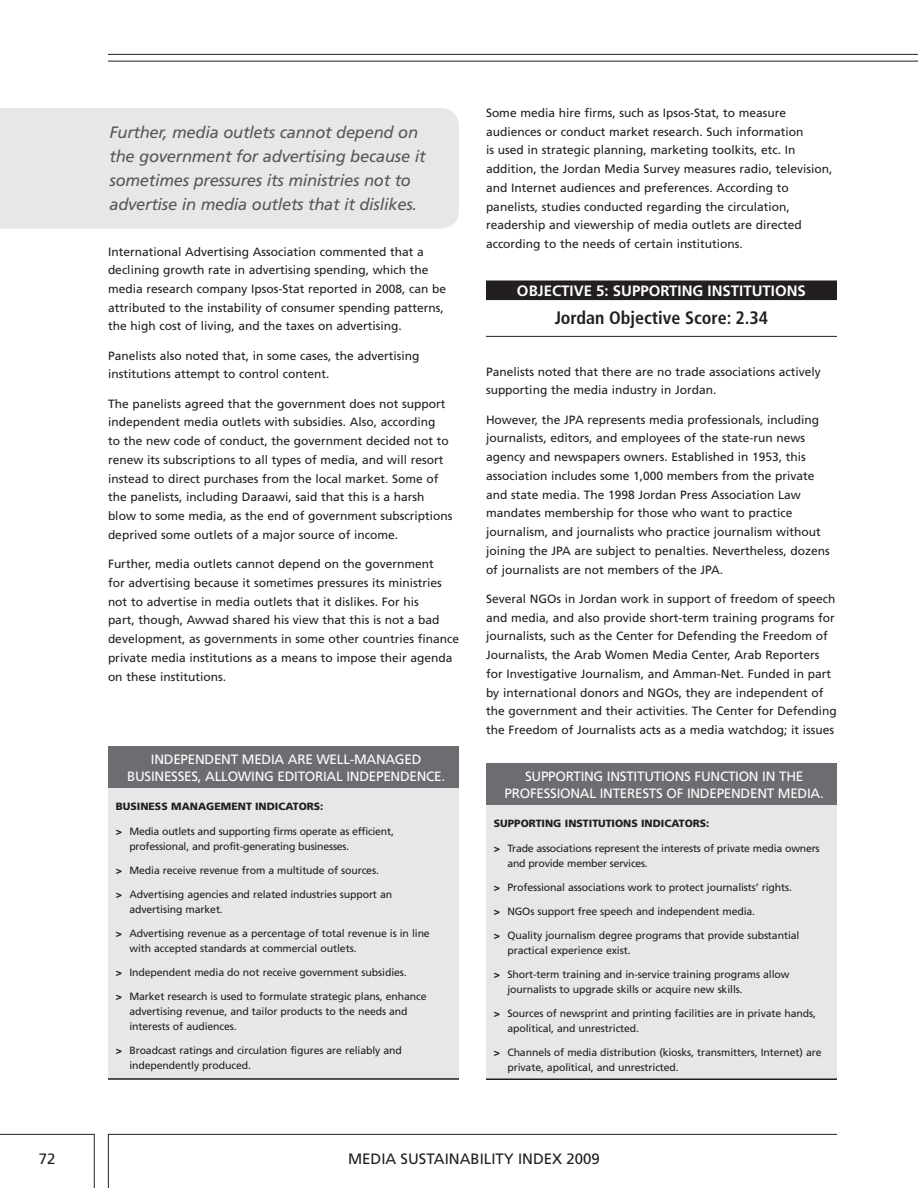
<style>
.page{position:relative;width:918px;height:1188px;background:#fff}
.page>*{position:absolute;margin:0;border:0;box-sizing:border-box;transform-origin:0 0}
.t1{font:700 condensed 18px "Frutiger LT Std";color:#231f20}
.t2{font:italic 16.5px/24px "Frutiger LT Std";letter-spacing:-.015em;color:#57585a}
.t3{font:700 15px "Frutiger LT Std";color:#fff}
.t4{font:15px "Frutiger LT Std";color:#231f20}
.t5{font:13.5px "Frutiger LT Std";letter-spacing:-.02em;color:#fff}
.t6{font:12px/18.8px "Frutiger LT Std";color:#231f20}
.t7{font:10.5px/15px "Frutiger LT Std";letter-spacing:-.01em;color:#231f20}
.t8{font:900 10.5px "Frutiger LT Std";color:#231f20}
.s1{font-weight:900}
</style>
<div class="page">
<hr style="left:108px;top:1134px;width:729px;height:1px;background:#231f20">
<hr style="left:0;top:1134px;width:94px;height:1px;background:#231f20">
<hr style="left:94px;top:1134px;width:1px;height:54px;background:#231f20">
<hr style="left:108px;top:1134px;width:1px;height:54px;background:#231f20">
<hr style="left:108px;top:61px;width:810px;height:1px;background:#231f20">
<hr style="left:108px;top:54px;width:810px;height:1px;background:#231f20">
<div style="left:486px;top:280px;width:351px;height:16px;background:#231f20"></div>
<div style="left:486px;top:295px;width:351px;height:5px;background:#231f20"></div>
<hr style="left:486px;top:336px;width:351px;height:1px;background:#231f20">
<div style="left:108px;top:781px;width:351px;height:299px;background:#e6e7e9"></div>
<div style="left:108px;top:747px;width:351px;height:41px;background:#6c6d70"></div>
<hr style="left:108px;top:1078px;width:351px;height:2px;background:#231f20">
<div style="left:486px;top:798px;width:351px;height:282px;background:#e6e7e9"></div>
<div style="left:486px;top:764px;width:351px;height:41px;background:#6c6d70"></div>
<hr style="left:486px;top:1078px;width:351px;height:2px;background:#231f20">
<div style="left:0;top:108px;width:459px;height:121px;background:#e6e7e9"></div>
<h2 class="t2" style="left:110px;top:121px;width:318px">Further, media outlets cannot depend on the government for advertising because it sometimes pressures its ministries not to advertise in media outlets that it dislikes.</h2>
<p class="t6" style="left:108px;top:242px;width:340px">International Advertising Association commented that a declining growth rate in advertising spending, which the media research company Ipsos-Stat reported in 2008, can be attributed to the instability of consumer spending patterns, the high cost of living, and the taxes on advertising.</p>
<p class="t6" style="left:108px;top:346px;width:313px">Panelists also noted that, in some cases, the advertising institutions attempt to control content.</p>
<p class="t6" style="left:108px;top:394px;width:346px">The panelists agreed that the government does not support independent media outlets with subsidies. Also, according<br>to the new code of conduct, the government decided not to renew its subscriptions to all types of media, and will resort instead to direct purchases from the local market. Some of the panelists, including Daraawi, said that this is a harsh blow to some media, as the end of government subscriptions deprived some outlets of a major source of income.</p>
<p class="t6" style="left:108px;top:555px;width:353px">Further, media outlets cannot depend on the government<br>for advertising because it sometimes pressures its ministries not to advertise in media outlets that it dislikes. For his<br>part, though, Awwad shared his view that this is not a bad development, as governments in some other countries finance private media institutions as a means to impose their agenda on these institutions.</p>
<p class="t5" style="left:151px;top:752px;width:175px">Independent media are well</p>
<p class="t5" style="left:350px;top:752px;width:73px">-manage d</p>
<p class="t5" style="left:127px;top:768px;width:8px">busi</p>
<p class="t5" style="left:155px;top:768px;width:17px">nesses</p>
<p class="t5" style="left:198px;top:768px;width:249px">, allowing editorial independence.</p>
<p class="t8" style="left:116px;top:800px;width:209px">BUSINESS MANAGEMENT INDICATORS:</p>
<p class="t7" style="left:129px;top:824px;width:266px;text-indent:-14px"><span class="s1">&gt;</span> Media outlets and supporting firms operate as efficient, professional, and profit-generating businesses.</p>
<p class="t7" style="left:116px;top:863px;width:265px"><span class="s1">&gt;</span> Media receive revenue from a multitude of sources.</p>
<p class="t7" style="left:129px;top:887px;width:264px;text-indent:-14px"><span class="s1">&gt;</span> Advertising agencies and related industries support an advertising market.</p>
<p class="t7" style="left:129px;top:926px;width:302px;text-indent:-14px"><span class="s1">&gt;</span> Advertising revenue as a percentage of total revenue is in line with accepted standards at commercial outlets.</p>
<p class="t7" style="left:116px;top:965px;width:292px"><span class="s1">&gt;</span> Independent media do not receive government subsidies.</p>
<p class="t7" style="left:129px;top:989px;width:299px;text-indent:-14px"><span class="s1">&gt;</span> Market research is used to formulate strategic plans, enhance advertising revenue, and tailor products to the needs and interests of audiences.</p>
<p class="t7" style="left:129px;top:1043px;width:274px;text-indent:-14px"><span class="s1">&gt;</span> Broadcast ratings and circulation figures are reliably and independently produced.</p>
<p class="t6" style="left:486px;top:104px;width:348px">Some media hire firms, such as Ipsos-Stat, to measure audiences or conduct market research. Such information<br>is used in strategic planning, marketing toolkits, etc. In addition, the Jordan Media Survey measures radio, television, and Internet audiences and preferences. According to panelists, studies conducted regarding the circulation, readership and viewership of media outlets are directed according to the needs of certain institutions.</p>
<p class="t3" style="left:517px;top:281px;width:21px">OBJECTIVE</p>
<p class="t3" style="left:596px;top:281px;width:35px">5: SUPPORTING</p>
<p class="t3" style="left:708px;top:281px;width:14px">INSTITUTIONS</p>
<h1 class="t1" style="left:555px;top:307px;width:215px">Jordan Objective Score: 2.34</h1>
<p class="t6" style="left:486px;top:362px;width:336px">Panelists noted that there are no trade associations actively supporting the media industry in Jordan.</p>
<p class="t6" style="left:486px;top:410px;width:345px">However, the JPA represents media professionals, including journalists, editors, and employees of the state-run news agency and newspapers owners. Established in 1953, this association includes some 1,000 members from the private and state media. The 1998 Jordan Press Association Law mandates membership for those who want to practice journalism, and journalists who practice journalism without joining the JPA are subject to penalties. Nevertheless, dozens of journalists are not members of the JPA.</p>
<p class="t6" style="left:486px;top:589px;width:352px">Several N GOs in Jordan work in support of freedom of speech and media, and also provide short-term training programs for journalists, such as the Center for Defending the Freedom of Journalists, the Arab Women Media Center, Arab Reporters for Investigative Journalism, and Amman-Net. Funded in part by international donors and NGOs, they are independent of the government and their activities. The Center for Defending the Freedom of Journalists acts as a media watchdog; it issues</p>
<p class="t5" style="left:525px;top:769px;width:103px">Su pporti ng i nstituti</p>
<p class="t5" style="left:665px;top:769px;width:124px">ons fu nction in the</p>
<p class="t5" style="left:505px;top:785px;width:33px">professi</p>
<p class="t5" style="left:560px;top:785px;width:83px">onal i nterests</p>
<p class="t5" style="left:666px;top:785px;width:159px">of independent media.</p>
<p class="t8" style="left:494px;top:816px;width:217px">SUPPORTING INSTITUTIONS INDICATORS:</p>
<p class="t7" style="left:507px;top:841px;width:314px;text-indent:-14px"><span class="s1">&gt;</span> Trade associations represent the interests of private media owners and provide member services.</p>
<p class="t7" style="left:494px;top:880px;width:300px"><span class="s1">&gt;</span> Professional associations work to protect journalists’ rights.</p>
<p class="t7" style="left:494px;top:904px;width:263px"><span class="s1">&gt;</span> NGOs support free speech and independent media.</p>
<p class="t7" style="left:507px;top:928px;width:294px;text-indent:-14px"><span class="s1">&gt;</span> Quality journalism degree programs that provide substantial practical experience exist.</p>
<p class="t7" style="left:507px;top:967px;width:284px;text-indent:-14px"><span class="s1">&gt;</span> Short-term training and in-service training programs allow journalists to upgrade skills or acquire new skills.</p>
<p class="t7" style="left:507px;top:1006px;width:310px;text-indent:-14px"><span class="s1">&gt;</span> Sources of newsprint and printing facilities are in private hands, apolitical, and unrestricted.</p>
<p class="t7" style="left:507px;top:1045px;width:316px;text-indent:-14px"><span class="s1">&gt;</span> Channels of media distribution (kiosks, transmitters, Internet) are private, apolitical, and unrestricted.</p>
<p class="t4" style="left:39px;top:1150px;width:18px">72</p>
<p class="t4" style="left:348px;top:1150px;width:253px">MEDIA SUSTAINABILITY INDEX 2009</p>
</div>
